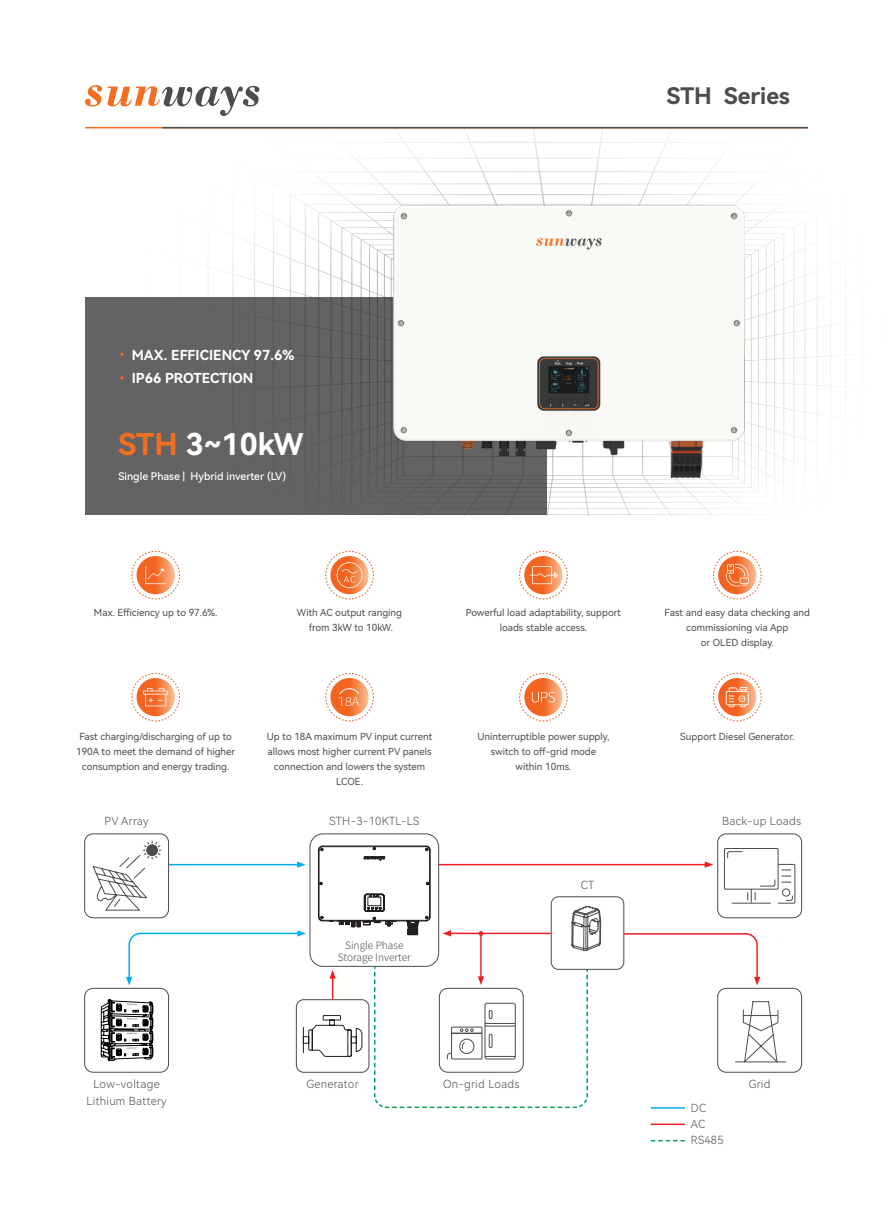
<style>
.page{position:relative;width:893px;height:1212px;background:#fff}
.page>*{position:absolute;margin:0;border:0;box-sizing:border-box;transform-origin:0 0}
.t1{font:30px "Harmony OS Sans Bold";color:#fff}
.目录页7_2M左{font:22.8px "Harmony OS Sans Bold";color:#4b4c4d}
.目录页7_2M左-2{font:13.8px "Harmony OS Sans Bold";color:#fff}
.表格注释___6_5_L{font:12.75px "Alibaba Pu Hui Ti L";color:#fff}
.接线图_7_5L_居中_灰{font:11.25px "Harmony OS Sans Light";letter-spacing:.025em;color:#4b4c4d}
.机器左上2级_13px_R{font:10.5px "Harmony OS Sans Medium";color:#fff}
.参数_6_5_L_居中{font:300 10.2px "Source Han Sans SC";color:#4b4c4d}
.STH_亮点_6_5L_居中{font:9.75px/15px "Harmony OS Sans";color:#4b4c4d;text-align:center}
.s1{color:#f36e21}
</style>
<div class="page">
<div style="left:85px;top:298px;width:462px;height:217px;background:#656263"></div>
<hr style="left:85px;top:127px;width:723px;height:1px;background:#f36e21">
<hr style="left:162px;top:127px;width:646px;height:1px;background:#4b4c4d">
<svg style="left:85px;top:85px;width:17px;height:21px"></svg>
<svg style="left:108px;top:86px;width:151px;height:29px"></svg>
<svg style="left:131px;top:551px;width:49px;height:49px"></svg>
<svg style="left:325px;top:551px;width:49px;height:49px"></svg>
<svg style="left:519px;top:551px;width:49px;height:49px"></svg>
<svg style="left:713px;top:551px;width:49px;height:49px"></svg>
<svg style="left:519px;top:672px;width:49px;height:50px"></svg>
<svg style="left:131px;top:672px;width:49px;height:50px"></svg>
<svg style="left:325px;top:672px;width:49px;height:50px"></svg>
<svg style="left:713px;top:672px;width:49px;height:50px"></svg>
<svg style="left:724px;top:848px;width:72px;height:56px"></svg>
<div style="left:717px;top:833px;width:85px;height:85px;border:1px solid #4b4c4d;border-radius:8px"></div>
<svg style="left:92px;top:840px;width:70px;height:71px"></svg>
<div style="left:84px;top:833px;width:85px;height:85px;border:1px solid #4b4c4d;border-radius:8px"></div>
<div style="left:84px;top:988px;width:85px;height:84px;border:1px solid #4b4c4d;border-radius:8px"></div>
<div style="left:296px;top:999px;width:73px;height:73px;border:1px solid #4b4c4d;border-radius:7px"></div>
<div style="left:551px;top:896px;width:73px;height:74px;border:1px solid #4b4c4d;border-radius:7px"></div>
<div style="left:310px;top:833px;width:129px;height:134px;border:1px solid #4b4c4d;border-radius:13px"></div>
<svg style="left:735px;top:1001px;width:51px;height:62px"></svg>
<div style="left:717px;top:988px;width:85px;height:84px;border:1px solid #4b4c4d;border-radius:8px"></div>
<hr style="left:169px;top:864px;width:131px;height:1px;background:#00aeef">
<svg style="left:297px;top:861px;width:9px;height:7px"></svg>
<svg style="left:126px;top:930px;width:180px;height:55px"></svg>
<hr style="left:439px;top:864px;width:268px;height:1px;background:#ee1d23">
<svg style="left:705px;top:861px;width:8px;height:7px"></svg>
<hr style="left:449px;top:933px;width:102px;height:1px;background:#ee1d23">
<svg style="left:442px;top:930px;width:9px;height:6px"></svg>
<svg style="left:623px;top:932px;width:137px;height:53px"></svg>
<hr style="left:480px;top:933px;width:2px;height:46px;background:#ee1d23">
<svg style="left:479px;top:931px;width:4px;height:5px"></svg>
<svg style="left:373px;top:965px;width:216px;height:144px"></svg>
<svg style="left:329px;top:970px;width:7px;height:29px"></svg>
<hr style="left:651px;top:1107px;width:34px;height:1px;background:#00aeef">
<hr style="left:651px;top:1123px;width:34px;height:2px;background:#ee1d23">
<svg style="left:651px;top:1140px;width:34px;height:1px"></svg>
<svg style="left:571px;top:906px;width:30px;height:45px"></svg>
<svg style="left:303px;top:1015px;width:60px;height:42px"></svg>
<svg style="left:318px;top:846px;width:112px;height:90px"></svg>
<svg style="left:101px;top:999px;width:52px;height:62px"></svg>
<img style="left:221px;top:102px;width:625px;height:414px">
<p class="目录页7_2M左" style="left:667px;top:80px;width:125px">STH Series</p>
<p class="目录页7_2M左-2" style="left:132px;top:346px;width:164px">MAX. EFFICIENCY 97.6%</p>
<p class="目录页7_2M左-2" style="left:132px;top:368px;width:123px">IP66 PROTECTION</p>
<p class="t1" style="left:118px;top:423px;width:187px"><span class="s1">STH</span> 3~10kW</p>
<p class="机器左上2级_13px_R" style="left:118px;top:469px;width:169px">Single Phase | Hybrid inverter (LV)</p>
<p class="STH_亮点_6_5L_居中" style="left:94px;top:605px;width:125px">Max. Efficiency up to 97.6%.</p>
<p class="STH_亮点_6_5L_居中" style="left:466px;top:605px;width:157px">Powerful load adaptability, support</p>
<p class="STH_亮点_6_5L_居中" style="left:500px;top:620px;width:89px">loads stable access.</p>
<p class="STH_亮点_6_5L_居中" style="left:297px;top:605px;width:107px">With AC output ranging</p>
<p class="STH_亮点_6_5L_居中" style="left:309px;top:620px;width:86px">from 3kW to 10kW.</p>
<p class="表格注释___6_5_L" style="left:338px;top:692px;width:23px">18A</p>
<p class="STH_亮点_6_5L_居中" style="left:665px;top:605px;width:147px">Fast and easy data checking and commissioning via App</p>
<p class="STH_亮点_6_5L_居中" style="left:701px;top:635px;width:75px">or OLED display.</p>
<p class="STH_亮点_6_5L_居中" style="left:76px;top:729px;width:161px">Fast charging/discharging of up to<br>190A to meet the demand of higher consumption and energy trading.</p>
<p class="STH_亮点_6_5L_居中" style="left:680px;top:729px;width:116px">Support Diesel Generator.</p>
<p class="STH_亮点_6_5L_居中" style="left:267px;top:729px;width:167px">Up to 18A maximum PV input current allows most higher current PV panels connection and lowers the system<br>LCOE.</p>
<p class="STH_亮点_6_5L_居中" style="left:477px;top:729px;width:134px">Uninterruptible power supply,</p>
<p class="STH_亮点_6_5L_居中" style="left:491px;top:744px;width:107px">switch to off-grid mode</p>
<p class="STH_亮点_6_5L_居中" style="left:515px;top:759px;width:57px">within 10ms.</p>
<p class="接线图_7_5L_居中_灰" style="left:105px;top:813px;width:45px">PV Array</p>
<p class="接线图_7_5L_居中_灰" style="left:329px;top:813px;width:91px">STH-3-10KTL-LS</p>
<p class="参数_6_5_L_居中" style="left:345px;top:939px;width:60px">Single Phase</p>
<p class="参数_6_5_L_居中" style="left:338px;top:952px;width:74px">Storage Inverter</p>
<p class="接线图_7_5L_居中_灰" style="left:581px;top:877px;width:15px">CT</p>
<p class="接线图_7_5L_居中_灰" style="left:722px;top:813px;width:80px">Back-up Loads</p>
<p class="接线图_7_5L_居中_灰" style="left:94px;top:1076px;width:68px">Low-voltage</p>
<p class="接线图_7_5L_居中_灰" style="left:443px;top:1076px;width:78px">On-grid Loads</p>
<p class="接线图_7_5L_居中_灰" style="left:749px;top:1076px;width:23px">Grid</p>
<p class="接线图_7_5L_居中_灰" style="left:86px;top:1093px;width:82px">Lithium Battery</p>
<p class="接线图_7_5L_居中_灰" style="left:307px;top:1076px;width:54px">Generator</p>
<p class="接线图_7_5L_居中_灰" style="left:691px;top:1100px;width:17px">DC</p>
<p class="接线图_7_5L_居中_灰" style="left:691px;top:1116px;width:16px">AC</p>
<p class="接线图_7_5L_居中_灰" style="left:691px;top:1132px;width:34px">RS485</p>
</div>
